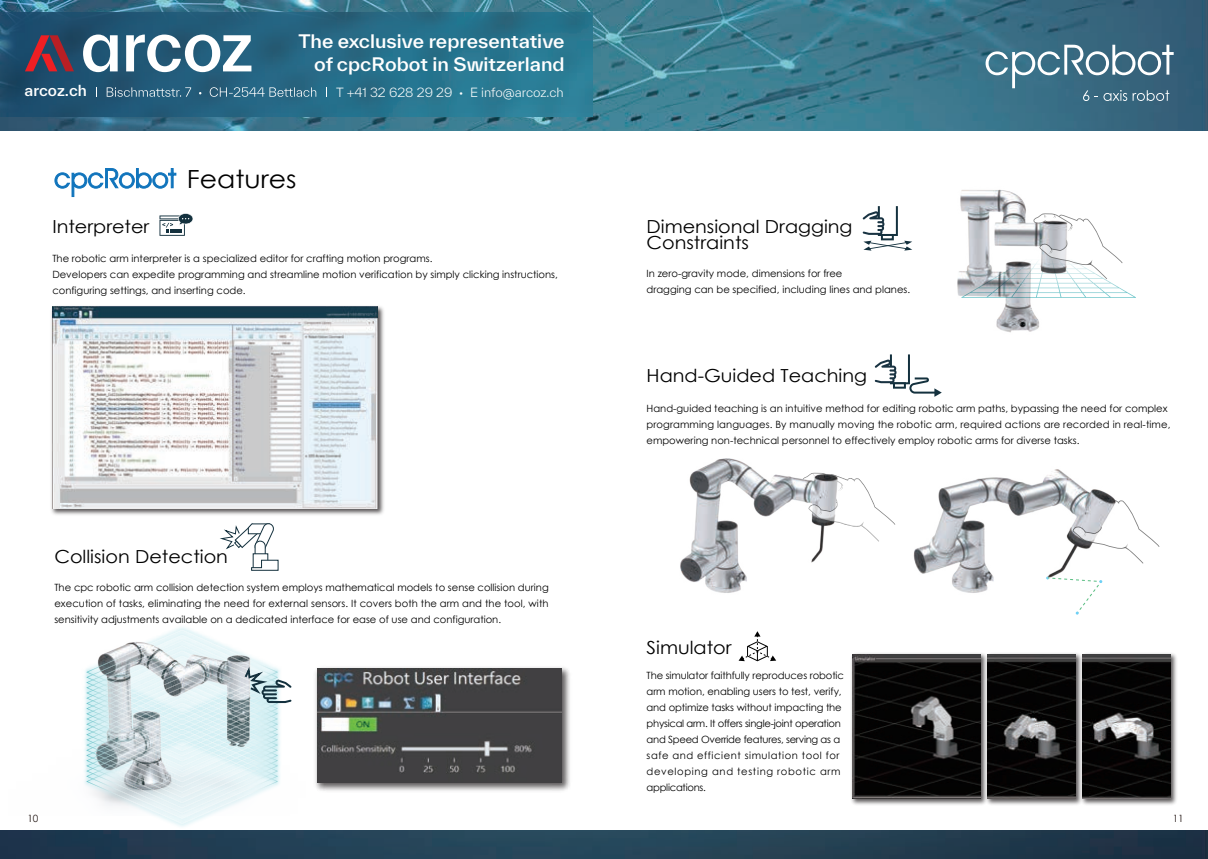
<style>
.page{position:relative;width:1208px;height:859px;background:#fff}
.page>*{position:absolute;margin:0;border:0;box-sizing:border-box;transform-origin:0 0}
.t1{font:25px "Century Gothic";color:#000;scale:1.07 1}
.t2{font:18px/16.2px "Century Gothic";color:#000;scale:1.07 1}
.t3{font:500 18px/23px "TWK Everett";color:#fff;text-align:right;scale:1.04 1}
.t4{font:500 14.7px "TWK Everett";color:#fff}
.t5{font:300 12.3px "TWK Everett";color:#fff}
.t6{font:10px/16px "Century Gothic";color:#000}
.t7{font:10px "Century Gothic";color:#211512}
</style>
<div class="page">
<img style="left:0;top:1px;width:1208px;height:130px">
<img style="left:0;top:831px;width:1208px;height:28px">
<svg style="left:159px;top:213px;width:34px;height:23px"></svg>
<img style="left:51px;top:306px;width:333px;height:209px">
<img style="left:53px;top:306px;width:324px;height:202px">
<img style="left:84px;top:627px;width:106px;height:94px">
<img style="left:315px;top:667px;width:255px;height:124px">
<img style="left:317px;top:669px;width:244px;height:114px">
<svg style="left:220px;top:523px;width:59px;height:48px"></svg>
<svg style="left:86px;top:630px;width:205px;height:194px"></svg>
<svg style="left:985px;top:45px;width:188px;height:56px;background:#578195"></svg>
<svg style="left:55px;top:168px;width:121px;height:29px"></svg>
<svg style="left:862px;top:212px;width:11px;height:39px"></svg>
<img style="left:873px;top:189px;width:166px;height:144px">
<svg style="left:961px;top:213px;width:175px;height:85px"></svg>
<svg style="left:874px;top:354px;width:67px;height:43px"></svg>
<img style="left:680px;top:458px;width:144px;height:135px">
<svg style="left:802px;top:473px;width:48px;height:69px"></svg>
<img style="left:851px;top:653px;width:97px;height:152px">
<img style="left:852px;top:655px;width:96px;height:144px">
<img style="left:948px;top:653px;width:100px;height:152px">
<img style="left:987px;top:655px;width:61px;height:144px">
<img style="left:1048px;top:653px;width:129px;height:152px">
<img style="left:1082px;top:655px;width:88px;height:144px">
<svg style="left:738px;top:631px;width:38px;height:31px"></svg>
<img style="left:850px;top:469px;width:265px;height:124px">
<svg style="left:1072px;top:500px;width:87px;height:64px"></svg>
<svg style="left:1046px;top:576px;width:57px;height:39px"></svg>
<img style="left:0;top:13px;width:592px;height:103px">
<svg style="left:83px;top:35px;width:168px;height:37px"></svg>
<svg style="left:25px;top:35px;width:49px;height:36px;background:#6a374b"></svg>
<svg style="left:107px;top:87px;width:209px;height:10px;background:#4c7b94"></svg>
<h2 class="t3" style="left:298px;top:29px;width:257px">The exclusive representative of cpcRobot in Switzerland</h2>
<h3 class="t4" style="left:25px;top:80px;width:64px">arcoz.ch</h3>
<p class="t5" style="left:336px;top:84px;width:229px">T +41 32 628 29 29 • E info@arcoz.ch</p>
<h1 class="t1" style="left:187px;top:162px;width:104px">Features</h1>
<h2 class="t2" style="left:52px;top:218px;width:92px">Interpreter</h2>
<p class="t6" style="left:52px;top:250px;width:507px">The robotic arm interpreter is a specialized editor for crafting motion programs.<br>Developers can expedite programming and streamline motion verification by simply clicking instructions, configuring settings, and inserting code.</p>
<h2 class="t2" style="left:54px;top:548px;width:164px">Collision Detection</h2>
<p class="t6" style="left:54px;top:580px;width:496px;text-align:justify">The cpc robotic arm collision detection system employs mathematical models to sense collision during execution of tasks, eliminating the need for external sensors. It covers both the arm and the tool, with sensitivity adjustments available on a dedicated interface for ease of use and configuration.</p>
<h2 class="t2" style="left:646px;top:218px;width:194px">Dimensional Dragging<br>Constraints</h2>
<p class="t6" style="left:646px;top:265px;width:265px">In zero-gravity mode, dimensions for free<br>dragging can be specified, including lines and planes.</p>
<h2 class="t2" style="left:646px;top:367px;width:208px">Hand-Guided Teaching</h2>
<p class="t6" style="left:646px;top:400px;width:525px">Hand-guided teaching is an intuitive method for editing robotic arm paths, bypassing the need for complex programming languages. By manually moving the robotic arm, required actions are recorded in real-time, empowering non-technical personnel to effectively employ robotic arms for diverse tasks.</p>
<h2 class="t2" style="left:646px;top:639px;width:81px">Simulator</h2>
<p class="t6" style="left:646px;top:667px;width:199px">The simulator faithfully reproduces robotic arm motion, enabling users to test, verify, and optimize tasks without impacting the physical arm. It offers single-joint operation and Speed Override features, serving as a safe and efficient simulation tool for developing and testing robotic arm applications.</p>
<p class="t7" style="left:27px;top:811px;width:13px">10</p>
<p class="t7" style="left:1172px;top:811px;width:13px">11</p>
</div>
